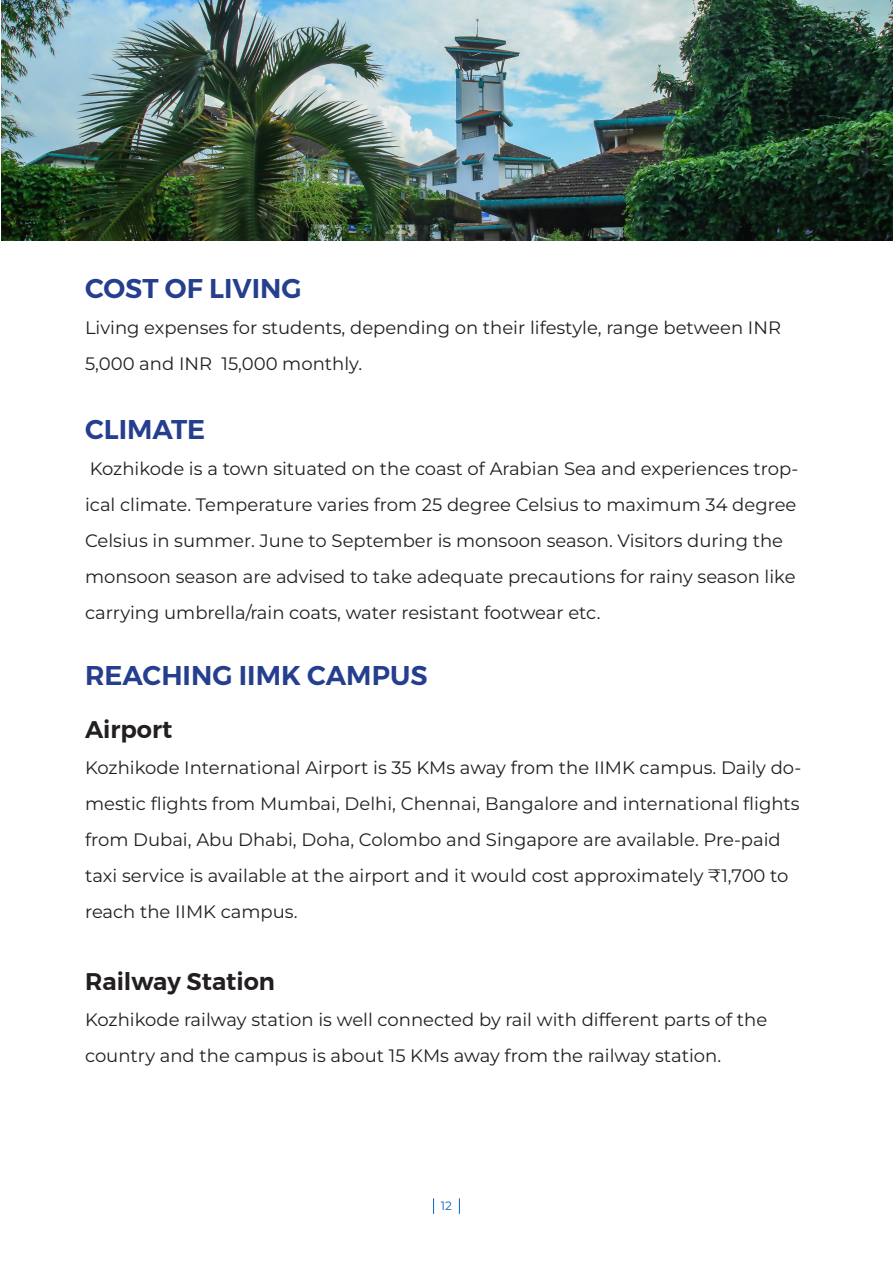
<style>
.page{position:relative;width:893px;height:1263px;background:#fff}
.page>*{position:absolute;margin:0;border:0;box-sizing:border-box;transform-origin:0 0}
.t1{font:600 27px "Montserrat";color:#253f8e}
.t2{font:600 24px "Montserrat";color:#231f20}
.t3{font:18px/36px "Montserrat";color:#231f20}
.t4{font:12px "Montserrat";color:#0563c1}
</style>
<div class="page">
<svg style="left:433px;top:1198px;width:1px;height:16px"></svg>
<svg style="left:459px;top:1198px;width:1px;height:16px"></svg>
<img style="left:2px;top:0;width:891px;height:240px">
<p class="t1" style="left:85px;top:267px;width:218px">COST OF LIVING</p>
<p class="t3" style="left:85px;top:309px;width:697px">Living expenses for students, depending on their lifestyle, range between INR<br>5,000 and INR 15,000 monthly.</p>
<p class="t1" style="left:85px;top:408px;width:122px">CLIMATE</p>
<p class="t3" style="left:85px;top:450px;width:715px">Kozhikode is a town situated on the coast of Arabian Sea and experiences trop&shy;ical climate. Temperature varies from 25 degree Celsius to maximum 34 degree Celsius in summer. June to September is monsoon season. Visitors during the monsoon season are advised to take adequate precautions for rainy season like carrying umbrella/rain coats, water resistant footwear etc.</p>
<p class="t1" style="left:85px;top:654px;width:344px">REACHING IIMK CAMPUS</p>
<p class="t2" style="left:85px;top:710px;width:89px">Airport</p>
<p class="t3" style="left:85px;top:749px;width:718px">Kozhikode International Airport is 35 KMs away from the IIMK campus. Daily do&shy;mestic flights from Mumbai, Delhi, Chennai, Bangalore and international flights from Dubai, Abu Dhabi, Doha, Colombo and Singapore are available. Pre‐paid taxi service is available at the airport and it would cost approximately ₹1,700 to reach the IIMK campus.</p>
<p class="t2" style="left:85px;top:962px;width:192px">Railway Station</p>
<p class="t3" style="left:85px;top:1001px;width:684px">Kozhikode railway station is well connected by rail with different parts of the country and the campus is about 15 KMs away from the railway station.</p>
<p class="t4" style="left:441px;top:1198px;width:13px">12</p>
</div>
